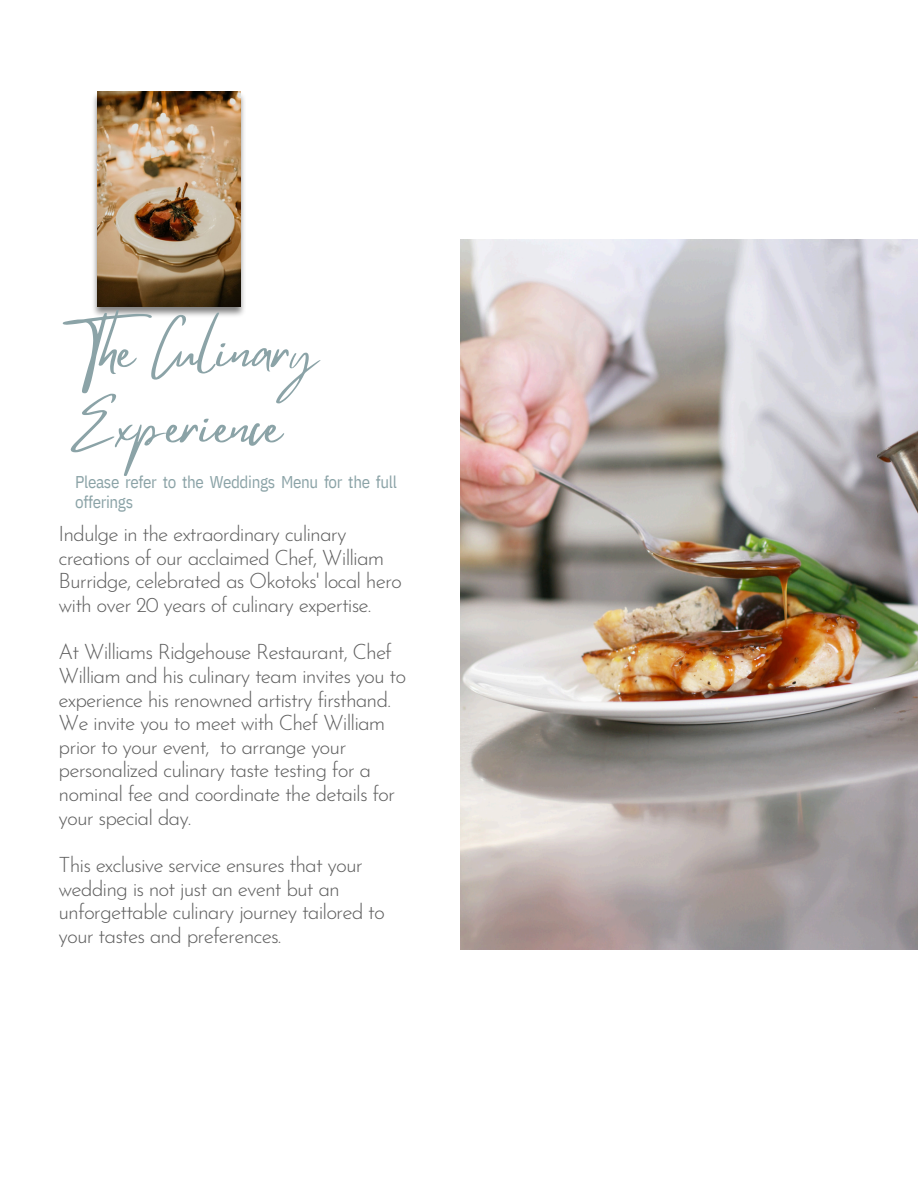
<style>
.page{position:relative;width:918px;height:1188px;background:#fff}
.page>*{position:absolute;margin:0;border:0;box-sizing:border-box;transform-origin:0 0}
.t1{font:54px/75.3px "Mistrully";letter-spacing:-.015em;color:#8ba3a7}
.t2{font:300 21px/23.7px "Josefin Sans";letter-spacing:-.045em;color:#5e5e5e}
.t3{font:16.95px/20px "IBM Plex Sans Cond";letter-spacing:-.02em;color:#8ba3a7}
</style>
<div class="page">
<img style="left:461px;top:239px;width:457px;height:710px">
<img style="left:93px;top:92px;width:151px;height:224px">
<img style="left:98px;top:92px;width:142px;height:215px">
<p class="t1" style="left:75px;top:313px;width:245px">The Culinary<br>Experience</p>
<h1 class="t3" style="left:75px;top:471px;width:323px">Please refer to the Weddings Menu for the full offerings</h1>
<p class="t2" style="left:59px;top:524px;width:345px">Indulge in the extraordinary culinary creations of our acclaimed Chef, William Burridge, celebrated as Okotoks' local hero with over 20 years of culinary expertise.</p>
<h2 class="t2" style="left:59px;top:642px;width:349px">At Williams Ridgehouse Restaurant, Chef William and his culinary team invites you to experience his renowned artistry firsthand.<br>We invite you to meet with Chef William prior to your event, to arrange your personalized culinary taste testing for a nominal fee and coordinate the details for your special day.</h2>
<h2 class="t2" style="left:59px;top:855px;width:328px">This exclusive service ensures that your wedding is not just an event but an unforgettable culinary journey tailored to your tastes and preferences.</h2>
</div>
